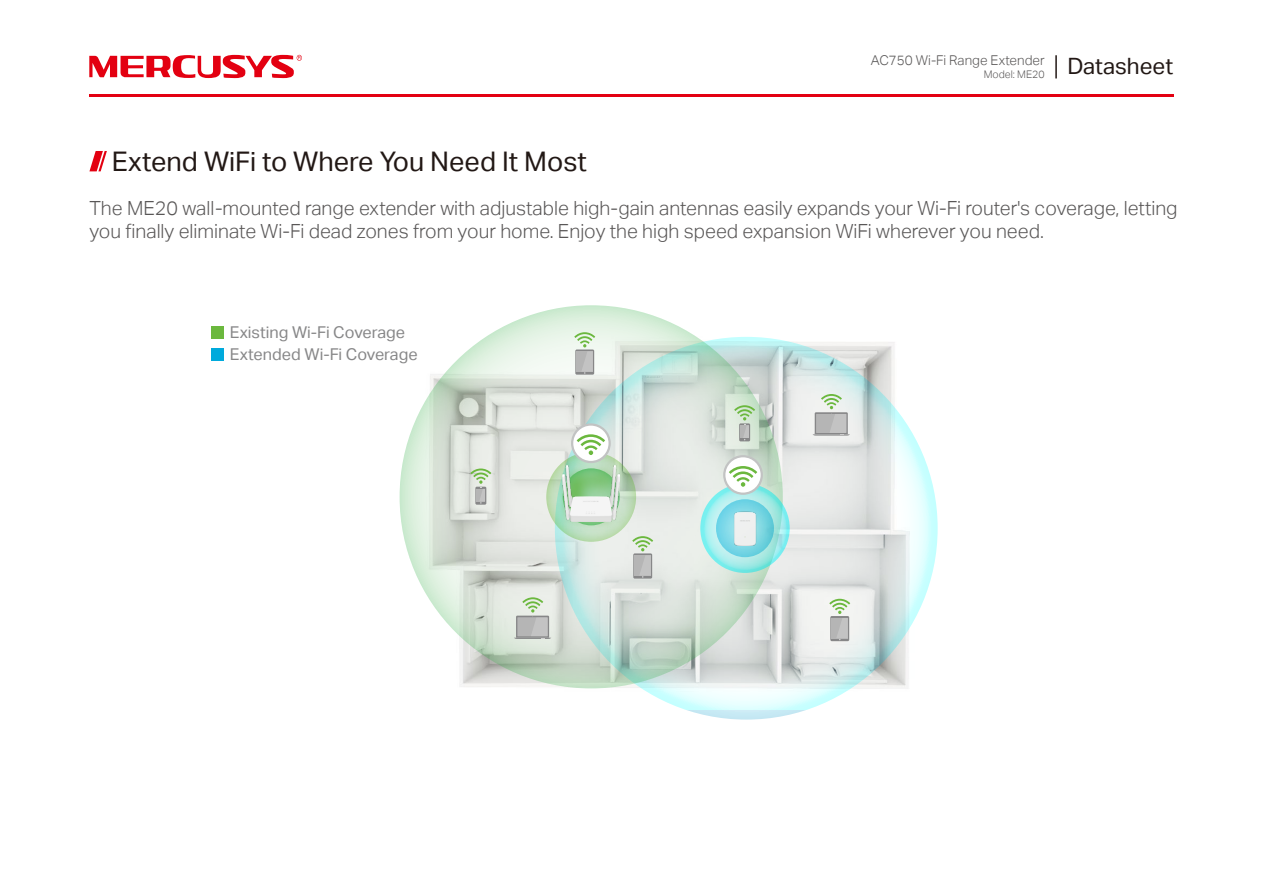
<style>
.page{position:relative;width:1263px;height:893px;background:#fff}
.page>*{position:absolute;margin:0;border:0;box-sizing:border-box;transform-origin:0 0}
.t1{font:27px "TP Link Aktiv Regular";color:#221815}
.t2{font:19.5px/23.4px "TP Link Aktiv Light";color:#595757}
.t3{font:16.35px/22.4px "TP Link Aktiv Regular";color:#878788}
.t4{font:13.5px "TP Link Aktiv Light";color:#595757}
.t5{font:10.5px "TP Link Aktiv Light";color:#595757}
</style>
<div class="page">
<img style="left:399px;top:328px;width:538px;height:375px">
<svg style="left:555px;top:337px;width:383px;height:383px"></svg>
<svg style="left:400px;top:305px;width:383px;height:383px;background:#d3e0d6"></svg>
<svg style="left:700px;top:483px;width:90px;height:90px;background:#8ee3e6"></svg>
<img style="left:732px;top:494px;width:25px;height:51px">
<svg style="left:813px;top:394px;width:37px;height:42px"></svg>
<svg style="left:830px;top:616px;width:19px;height:25px"></svg>
<svg style="left:829px;top:599px;width:21px;height:41px"></svg>
<svg style="left:633px;top:553px;width:19px;height:26px"></svg>
<svg style="left:632px;top:574px;width:21px;height:4px"></svg>
<svg style="left:575px;top:349px;width:19px;height:26px"></svg>
<svg style="left:574px;top:332px;width:21px;height:42px"></svg>
<svg style="left:734px;top:405px;width:21px;height:35px"></svg>
<svg style="left:470px;top:468px;width:21px;height:36px"></svg>
<img style="left:512px;top:419px;width:155px;height:155px">
<img style="left:563px;top:466px;width:57px;height:55px">
<svg style="left:724px;top:456px;width:38px;height:38px"></svg>
<div style="left:723px;top:455px;width:40px;height:40px;border:2px solid #c2c3c3;border-radius:50%"></div>
<svg style="left:729px;top:466px;width:28px;height:21px"></svg>
<svg style="left:572px;top:424px;width:38px;height:38px"></svg>
<div style="left:571px;top:423px;width:40px;height:40px;border:2px solid #c2c3c3;border-radius:50%"></div>
<svg style="left:577px;top:434px;width:28px;height:21px"></svg>
<svg style="left:514px;top:597px;width:37px;height:42px;background:#c4cbc1"></svg>
<svg style="left:89px;top:151px;width:18px;height:20px"></svg>
<div style="left:211px;top:326px;width:13px;height:13px;background:#6bb83e"></div>
<div style="left:211px;top:348px;width:13px;height:13px;background:#00aadc"></div>
<svg style="left:89px;top:55px;width:213px;height:23px"></svg>
<hr style="left:89px;top:94px;width:1085px;height:2px;background:#e30011">
<hr style="left:1055px;top:55px;width:2px;height:23px;background:#221815">
<h1 class="t1" style="left:112px;top:146px;width:476px">Extend WiFi to Where You Need It Most</h1>
<p class="t4" style="left:871px;top:52px;width:175px">AC750 Wi-Fi Range Extender</p>
<p class="t5" style="left:984px;top:68px;width:191px">Model: ME20 <sup>Datasheet</sup></p>
<p class="t2" style="left:89px;top:196px;width:1090px">The ME20 wall-mounted range extender with adjustable high-gain antennas easily expands your Wi-Fi router's coverage, letting you finally eliminate Wi-Fi dead zones from your home. Enjoy the high speed expansion WiFi wherever you need.</p>
<p class="t3" style="left:230px;top:321px;width:189px">Existing Wi-Fi Coverage<br>Extended Wi-Fi Coverage</p>
</div>
